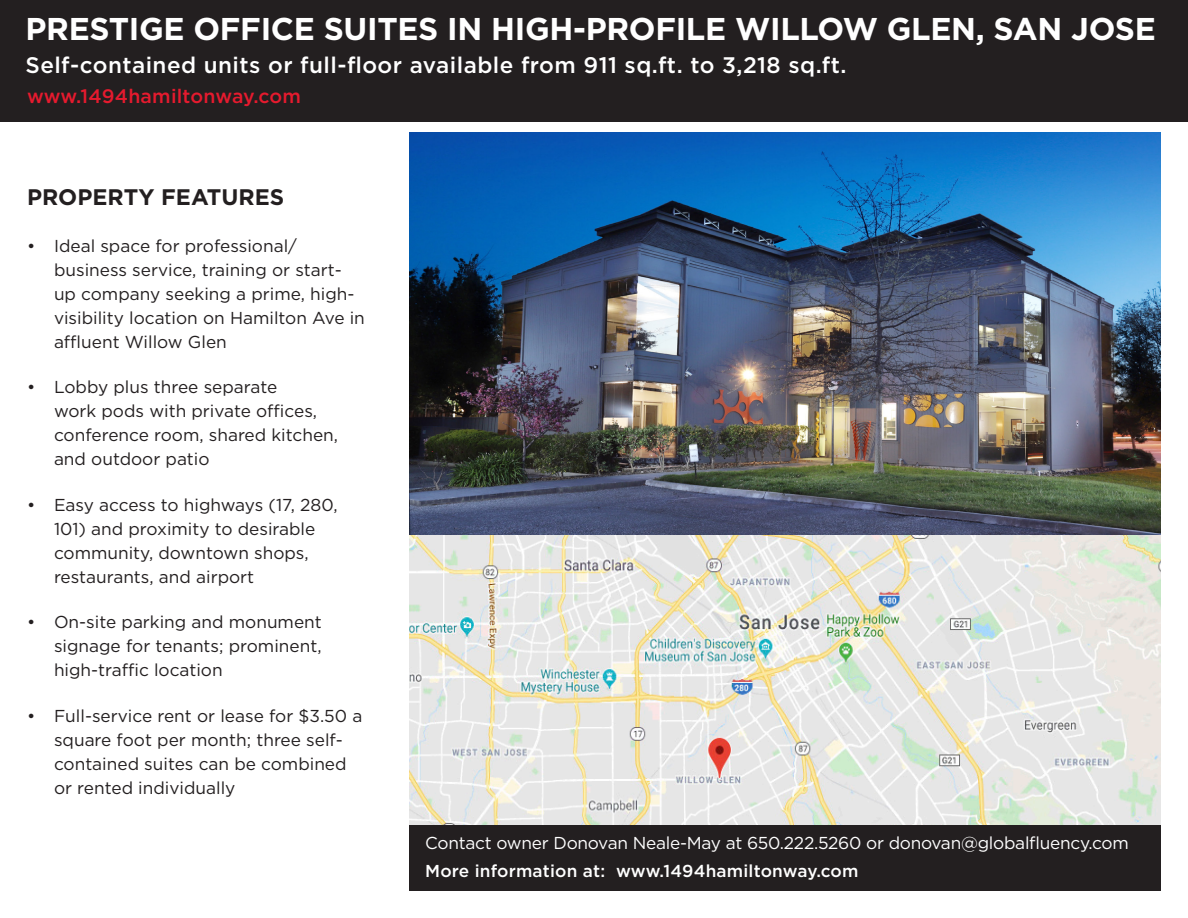
<style>
.page{position:relative;width:1188px;height:918px;background:#fff}
.page>*{position:absolute;margin:0;border:0;box-sizing:border-box;transform-origin:0 0}
.t1{font:700 31.5px "Gotham";letter-spacing:-.01em;color:#fff}
.t2{font:500 22.5px "Gotham";letter-spacing:.02em;color:#fff}
.t3{font:700 22.5px "Gotham";color:#231f20}
.t4{font:500 19.5px "Gotham";letter-spacing:.01em;color:#e51a2e}
.t5{font:17.25px/24px "Gotham";color:#231f20}
.t6{font:17.25px/28.5px "Gotham";letter-spacing:-.015em;color:#fff}
.s1{font-weight:500}
</style>
<div class="page">
<img style="left:410px;top:133px;width:751px;height:692px">
<div style="left:410px;top:825px;width:751px;height:66px;background:#231f20"></div>
<div style="left:0;top:0;width:1188px;height:122px;background:#231f20"></div>
<p class="t1" style="left:26px;top:8px;width:1132px">PRESTIGE OFFICE SUITES IN HIGH-PROFILE WILLOW GLEN, SAN JOSE</p>
<p class="t2" style="left:26px;top:51px;width:823px">Self-contained units or full-floor available from 911 sq.ft. to 3,218 sq.ft.</p>
<p class="t4" style="left:27px;top:83px;width:276px">www.1494hamiltonway.com</p>
<p class="t3" style="left:27px;top:182px;width:259px">PROPERTY FEATURES</p>
<p class="t5" style="left:54px;top:233px;width:312px;text-indent:-27px">• Ideal space for professional/ business service, training or start&shy;up company seeking a prime, high&shy;visibility location on Hamilton Ave in affluent Willow Glen</p>
<p class="t5" style="left:54px;top:375px;width:286px;text-indent:-27px">• Lobby plus three separate<br>work pods with private offices, conference room, shared kitchen, and outdoor patio</p>
<p class="t5" style="left:54px;top:492px;width:285px;text-indent:-27px">• Easy access to highways (17, 280,<br>101) and proximity to desirable community, downtown shops, restaurants, and airport</p>
<p class="t5" style="left:54px;top:610px;width:269px;text-align:justify;text-indent:-27px">• On-site parking and monument signage for tenants; prominent, high-traffic location</p>
<p class="t5" style="left:54px;top:704px;width:310px;text-indent:-27px">• Full-service rent or lease for $3.50 a square foot per month; three self&shy;contained suites can be combined or rented individually</p>
<p class="t6" style="left:425px;top:828px;width:705px">Contact owner Donovan Neale-May at 650.222.5260 or donovan@globalfluency.com<br><span class="s1">More information at: www.1494hamiltonway.com</span></p>
</div>
